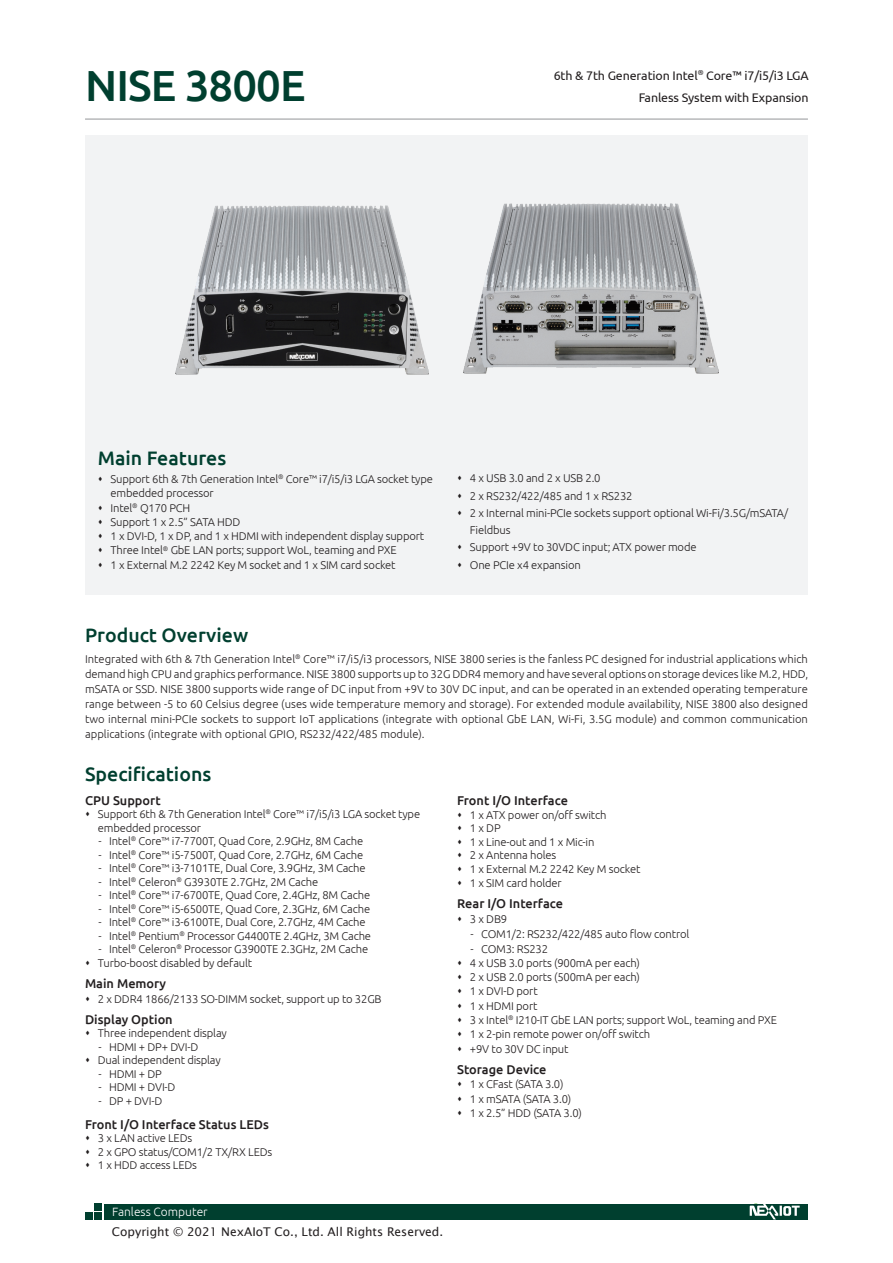
<style>
.page{position:relative;width:893px;height:1263px;background:#fff}
.page>*{position:absolute;margin:0;border:0;box-sizing:border-box;transform-origin:0 0}
.model_name{font:500 43.5px "Ubuntu";letter-spacing:-.02em;color:#003f2f}
.t1{font:500 19.5px "Ubuntu";color:#003f2f}
.item{font:500 12.75px "Ubuntu";color:#231f20}
.model_describe{font:12.45px/22.5px "Ubuntu";letter-spacing:-.01em;color:#231f20;text-align:right}
.t2{font:12px "Lucida Sans Unicode";color:#231f20}
.t3{font:300 12px "Ubuntu";color:#fff}
.product_overview{font:300 11.25px/15px "Ubuntu";letter-spacing:-.015em;color:#231f20}
.product_overview-2{font:300 11.25px "Ubuntu";letter-spacing:-.065em;color:#231f20}
</style>
<div class="page">
<div style="left:104px;top:1204px;width:704px;height:15px;background:#003f2f"></div>
<div style="left:94px;top:1203px;width:7px;height:7px;background:#003f2f"></div>
<div style="left:94px;top:1213px;width:7px;height:7px;background:#003f2f"></div>
<div style="left:85px;top:1213px;width:7px;height:7px;background:#003f2f"></div>
<svg style="left:749px;top:1203px;width:51px;height:16px"></svg>
<hr style="left:85px;top:119px;width:723px;height:1px;background:#939598">
<div style="left:85px;top:136px;width:723px;height:459px;background:#f2f3f4"></div>
<img style="left:463px;top:203px;width:256px;height:170px">
<img style="left:175px;top:206px;width:254px;height:168px">
<p class="model_name" style="left:85px;top:58px;width:222px">NISE 3800E</p>
<p class="model_describe" style="left:554px;top:63px;width:256px">6th &amp; 7th Generation Intel<sup>®</sup> Core™ i7/i5/i3 LGA<br>Fanless System with Expansion</p>
<h2 class="t1" style="left:98px;top:446px;width:130px">Main Features</h2>
<p class="product_overview" style="left:111px;top:472px;width:324px;line-height:14.2px">Support 6th &amp; 7th Generation Intel<sup>®</sup> Core™ i7/i5/i3 LGA socket type embedded processor</p>
<p class="product_overview" style="left:111px;top:500px;width:81px">Intel<sup>®</sup> Q170 PCH</p>
<p class="product_overview" style="left:111px;top:514px;width:131px">Support 1 x 2.5” SATA HDD</p>
<p class="product_overview" style="left:111px;top:528px;width:315px">1 x DVI-D, 1 x DP, and 1 x HDMI with independent display support</p>
<p class="product_overview" style="left:111px;top:543px;width:288px">Three Intel<sup>®</sup> GbE LAN ports; support WoL, teaming and PXE</p>
<p class="product_overview" style="left:111px;top:558px;width:287px">1 x External M.2 2242 Key M socket and 1 x SIM card socket</p>
<p class="product_overview" style="left:470px;top:471px;width:132px">4 x USB 3.0 and 2 x USB 2.0</p>
<p class="product_overview" style="left:470px;top:488px;width:164px">2 x RS232/422/485 and 1 x RS232</p>
<p class="product_overview" style="left:470px;top:504px;width:320px;line-height:17.2px">2 x Internal mini-PCIe sockets support optional Wi-Fi/3.5G/mSATA/<br>Fieldbus</p>
<p class="product_overview" style="left:470px;top:540px;width:228px">Support +9V to 30VDC input; ATX power mode</p>
<p class="product_overview" style="left:470px;top:557px;width:112px">One PCIe x4 expansion</p>
<p class="t1" style="left:85px;top:622px;width:165px">Product Overview</p>
<p class="product_overview" style="left:85px;top:651px;width:725px;text-align:justify">Integrated with 6th &amp; 7th Generation Intel<sup>®</sup> Core™ i7/i5/i3 processors, NISE 3800 series is the fanless PC designed for industrial applications which demand high CPU and graphics performance. NISE 3800 supports up to 32G DDR4 memory and have several options on storage devices like M.2, HDD, mSATA or SSD. NISE 3800 supports wide range of DC input from +9V to 30V DC input, and can be operated in an extended operating temperature range between -5 to 60 Celsius degree (uses wide temperature memory and storage). For extended module availability, NISE 3800 also designed two internal mini-PCIe sockets to support IoT applications (integrate with optional GbE LAN, Wi-Fi, 3.5G module) and common communication applications (integrate with optional GPIO, RS232/422/485 module).</p>
<p class="t1" style="left:85px;top:761px;width:128px">Specifications</p>
<p class="item" style="left:85px;top:792px;width:77px">CPU Support</p>
<p class="product_overview" style="left:98px;top:807px;width:324px;line-height:13.5px">Support 6th &amp; 7th Generation Intel<sup>®</sup> Core™ i7/i5/i3 LGA socket type embedded processor</p>
<p class="product_overview" style="left:99px;top:833px;width:266px">- Intel<sup>®</sup> Core™ i7-7700T, Quad Core, 2.9GHz, 8M Cache</p>
<p class="product_overview" style="left:99px;top:847px;width:266px">- Intel<sup>®</sup> Core™ i5-7500T, Quad Core, 2.7GHz, 6M Cache</p>
<p class="product_overview" style="left:99px;top:860px;width:269px">- Intel<sup>®</sup> Core™ i3-7101TE, Dual Core, 3.9GHz, 3M Cache</p>
<p class="product_overview" style="left:99px;top:874px;width:221px">- Intel<sup>®</sup> Celeron<sup>®</sup> G3930TE 2.7GHz, 2M Cache</p>
<p class="product_overview" style="left:99px;top:887px;width:273px">- Intel<sup>®</sup> Core™ i7-6700TE, Quad Core, 2.4GHz, 8M Cache</p>
<p class="product_overview" style="left:99px;top:901px;width:273px">- Intel<sup>®</sup> Core™ i5-6500TE, Quad Core, 2.3GHz, 6M Cache</p>
<p class="product_overview" style="left:99px;top:914px;width:269px">- Intel<sup>®</sup> Core™ i3-6100TE, Dual Core, 2.7GHz, 4M Cache</p>
<p class="product_overview" style="left:99px;top:928px;width:274px">- Intel<sup>®</sup> Pentium<sup>®</sup> Processor G4400TE 2.4GHz, 3M Cache</p>
<p class="product_overview" style="left:99px;top:941px;width:271px">- Intel<sup>®</sup> Celeron<sup>®</sup> Processor G3900TE 2.3GHz, 2M Cache</p>
<p class="product_overview" style="left:98px;top:955px;width:156px">Turbo-boost disabled by default</p>
<p class="item" style="left:85px;top:975px;width:83px">Main Memory</p>
<p class="product_overview" style="left:98px;top:991px;width:285px">2 x DDR4 1866/2133 SO-DIMM socket, support up to 32GB</p>
<p class="item" style="left:85px;top:1011px;width:89px">Display Option</p>
<p class="product_overview" style="left:98px;top:1025px;width:131px">Three independent display</p>
<p class="product_overview" style="left:99px;top:1039px;width:101px">- HDMI + DP+ DVI-D</p>
<p class="product_overview" style="left:98px;top:1052px;width:125px">Dual independent display</p>
<p class="product_overview" style="left:99px;top:1066px;width:65px">- HDMI + DP</p>
<p class="product_overview" style="left:99px;top:1079px;width:78px">- HDMI + DVI-D</p>
<p class="product_overview" style="left:99px;top:1093px;width:65px">- DP + DVI-D</p>
<p class="item" style="left:85px;top:1116px;width:185px">Front I/O Interface Status LEDs</p>
<p class="product_overview" style="left:98px;top:1130px;width:96px">3 x LAN active LEDs</p>
<p class="product_overview" style="left:98px;top:1144px;width:176px">2 x GPO status/COM1/2 TX/RX LEDs</p>
<p class="product_overview" style="left:98px;top:1157px;width:101px">1 x HDD access LEDs</p>
<p class="t3" style="left:112px;top:1204px;width:97px">Fanless Computer</p>
<p class="t2" style="left:112px;top:1223px;width:333px">Copyright © 2021 NexAIoT Co., Ltd. All Rights Reserved.</p>
<p class="item" style="left:457px;top:792px;width:112px">Front I/O Interface</p>
<p class="product_overview" style="left:470px;top:807px;width:138px">1 x ATX power on/off switch</p>
<p class="product_overview" style="left:470px;top:820px;width:32px">1 x DP</p>
<p class="product_overview" style="left:470px;top:834px;width:126px">1 x Line-out and 1 x Mic-in</p>
<p class="product_overview" style="left:470px;top:847px;width:88px">2 x Antenna holes</p>
<p class="product_overview" style="left:470px;top:861px;width:172px">1 x External M.2 2242 Key M socket</p>
<p class="product_overview" style="left:470px;top:875px;width:93px">1 x SIM card holder</p>
<p class="item" style="left:457px;top:896px;width:108px">Rear I/O Interface</p>
<p class="product_overview" style="left:470px;top:911px;width:39px">3 x DB9</p>
<p class="product_overview" style="left:471px;top:926px;width:220px">- COM1/2: RS232/422/485 auto flow control</p>
<p class="product_overview" style="left:471px;top:941px;width:79px">- COM3: RS232</p>
<p class="product_overview" style="left:470px;top:955px;width:172px">4 x USB 3.0 ports (900mA per each)</p>
<p class="product_overview" style="left:470px;top:969px;width:172px">2 x USB 2.0 ports (500mA per each)</p>
<p class="product_overview" style="left:470px;top:983px;width:69px">1 x DVI-D port</p>
<p class="product_overview" style="left:470px;top:998px;width:69px">1 x HDMI port</p>
<p class="product_overview" style="left:470px;top:1012px;width:309px">3 x Intel<sup>®</sup> I210-IT GbE LAN ports; support WoL, teaming and PXE</p>
<p class="product_overview" style="left:470px;top:1026px;width:182px">1 x 2-pin remote power on/off switch</p>
<p class="product_overview" style="left:470px;top:1041px;width:100px">+9V to 30V DC input</p>
<p class="item" style="left:457px;top:1061px;width:91px">Storage Device</p>
<p class="product_overview" style="left:470px;top:1076px;width:95px">1 x CFast (SATA 3.0)</p>
<p class="product_overview-2" style="left:470px;top:1092px;width:103px">1 x mSATA (SATA 3.0)</p>
<p class="product_overview" style="left:470px;top:1105px;width:114px">1 x 2.5” HDD (SATA 3.0)</p>
</div>
